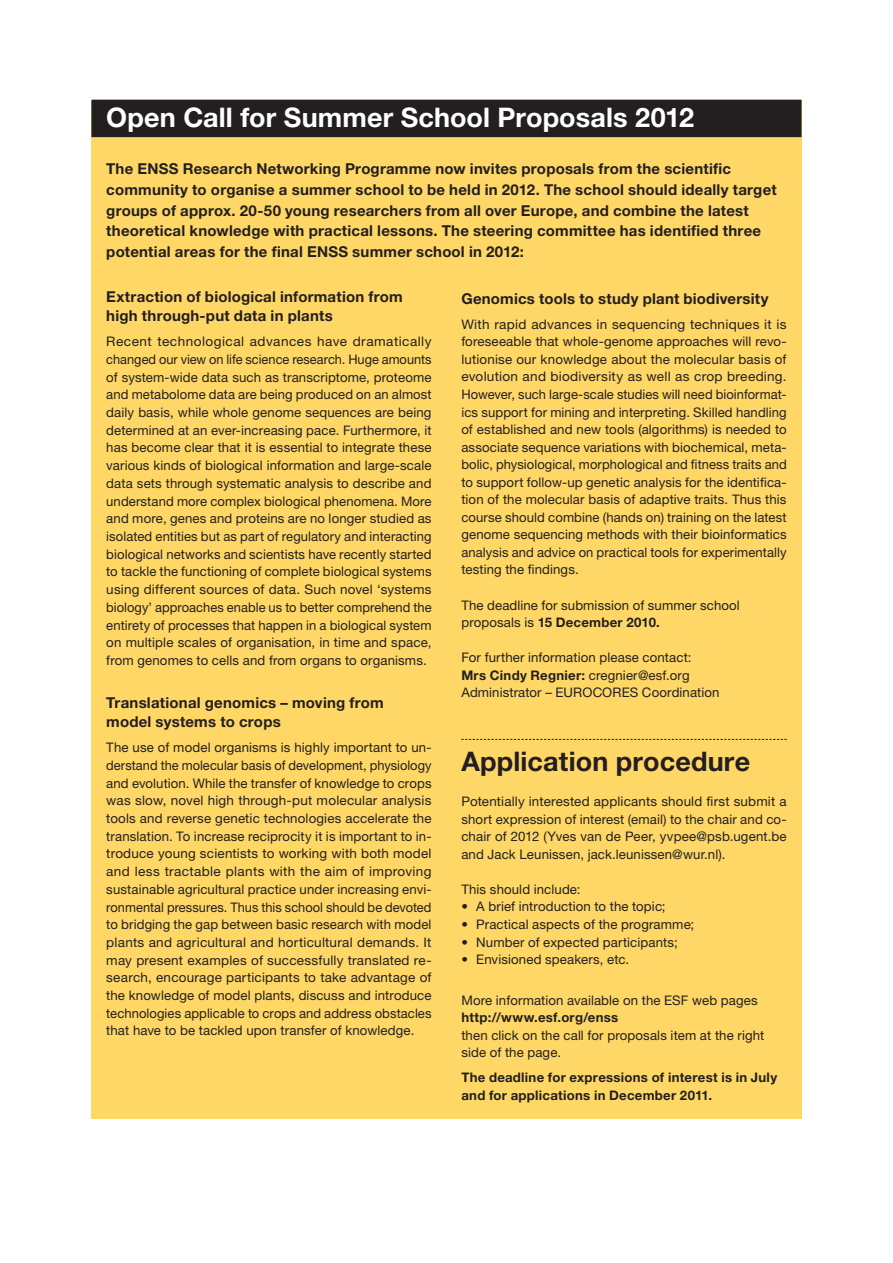
<style>
.page{position:relative;width:893px;height:1263px;background:#fff}
.page>*{position:absolute;margin:0;border:0;box-sizing:border-box;transform-origin:0 0}
.t1{font:700 27px "Helvetica Neue LT Std";letter-spacing:.005em;color:#fff}
.t2{font:700 27px "Helvetica Neue LT Std";letter-spacing:.005em;color:#231f20}
.t3{font:700 15px/20.5px "Helvetica Neue LT Std";letter-spacing:.015em;color:#231f20}
.t4{font:13.2px/17.7px "Helvetica Neue LT Std";letter-spacing:.01em;color:#231f20;text-align:justify}
.t5{font:700 13.2px/17.5px "Helvetica Neue LT Std";letter-spacing:.02em;color:#231f20}
.s1{font-weight:700}
</style>
<div class="page">
<div style="left:91px;top:101px;width:710px;height:1017px;background:#fed767"></div>
<svg style="left:461px;top:739px;width:326px;height:1px"></svg>
<div style="left:91px;top:100px;width:710px;height:37px;background:#231f20"></div>
<h1 class="t1" style="left:106px;top:101px;width:589px">Open Call for Summer School Proposals 2012</h1>
<p class="t3" style="left:106px;top:158px;width:672px">The ENSS Research Networking Programme now invites proposals from the scientific community to organise a summer school to be held in 2012. The school should ideally target groups of approx. 20-50 young researchers from all over Europe, and combine the latest theoretical knowledge with practical lessons. The steering committee has identified three potential areas for the final ENSS summer school in 2012:</p>
<p class="t3" style="left:106px;top:286px;width:298px;line-height:19.5px">Extraction of biological information from high through-put data in plants</p>
<p class="t4" style="left:106px;top:333px;width:327px">Recent technological advances have dramatically changed our view on life science research. Huge amounts of system-wide data such as transcriptome, proteome and metabolome data are being produced on an almost daily basis, while whole genome sequences are being determined at an ever-increasing pace. Furthermore, it has become clear that it is essential to integrate these various kinds of biological information and large-scale data sets through systematic analysis to describe and understand more complex biological phenomena. More and more, genes and proteins are no longer studied as isolated entities but as part of regulatory and interacting biological networks and scientists have recently started to tackle the functioning of complete biological systems using different sources of data. Such novel ‘systems biology’ approaches enable us to better comprehend the entirety of processes that happen in a biological system on multiple scales of organisation, in time and space, from genomes to cells and from organs to organisms.</p>
<p class="t3" style="left:106px;top:692px;width:279px;line-height:19.5px">Translational genomics – moving from model systems to crops</p>
<p class="t4" style="left:106px;top:738px;width:327px">The use of model organisms is highly important to un&shy;derstand the molecular basis of development, physiology and evolution. While the transfer of knowledge to crops was slow, novel high through-put molecular analysis tools and reverse genetic technologies accelerate the translation. To increase reciprocity it is important to in&shy;troduce young scientists to working with both model and less tractable plants with the aim of improving sustainable agricultural practice under increasing envi&shy;ronmental pressures. Thus this school should be devoted to bridging the gap between basic research with model plants and agricultural and horticultural demands. It may present examples of successfully translated re&shy;search, encourage participants to take advantage of the knowledge of model plants, discuss and introduce technologies applicable to crops and address obstacles that have to be tackled upon transfer of knowledge.</p>
<p class="t3" style="left:461px;top:288px;width:309px">Genomics tools to study plant biodiversity</p>
<p class="t4" style="left:461px;top:315px;width:327px">With rapid advances in sequencing techniques it is foreseeable that whole-genome approaches will revo&shy;lutionise our knowledge about the molecular basis of evolution and biodiversity as well as crop breeding.<br>However, such large-scale studies will need bioinformat&shy;ics support for mining and interpreting. Skilled handling of established and new tools (algorithms) is needed to associate sequence variations with biochemical, meta&shy;bolic, physiological, morphological and fitness traits and to support follow-up genetic analysis for the identifica&shy;tion of the molecular basis of adaptive traits. Thus this course should combine (hands on) training on the latest genome sequencing methods with their bioinformatics analysis and advice on practical tools for experimentally testing the findings.</p>
<p class="t4" style="left:461px;top:596px;width:280px">The deadline for submission of summer school proposals is <span class="s1">15 December 2010.</span></p>
<p class="t4" style="left:461px;top:649px;width:260px;text-align:left">For further information please contact:<br><span class="s1">Mrs Cindy Regnier:</span> cregnier@esf.org<br>Administrator – EUROCORES Coordination</p>
<h1 class="t2" style="left:461px;top:745px;width:290px">Application procedure</h1>
<p class="t4" style="left:461px;top:792px;width:327px">Potentially interested applicants should first submit a short expression of interest (email) to the chair and co&shy;chair of 2012 (Yves van de Peer, yvpee@psb.ugent.be and Jack Leunissen, jack.leunissen@wur.nl).</p>
<p class="t4" style="left:461px;top:880px;width:121px">This should include:</p>
<p class="t4" style="left:461px;top:898px;width:206px">• A brief introduction to the topic;</p>
<p class="t4" style="left:461px;top:915px;width:234px">• Practical aspects of the programme;</p>
<p class="t4" style="left:461px;top:933px;width:218px">• Number of expected participants;</p>
<p class="t4" style="left:461px;top:950px;width:169px">• Envisioned speakers, etc.</p>
<p class="t4" style="left:461px;top:991px;width:298px">More information available on the ESF web pages</p>
<p class="t5" style="left:461px;top:1008px;width:158px">http://www.esf.org/enss</p>
<p class="t4" style="left:461px;top:1026px;width:304px">then click on the call for proposals item at the right side of the page.</p>
<p class="t5" style="left:461px;top:1068px;width:317px">The deadline for expressions of interest is in July and for applications in December 2011.</p>
</div>
